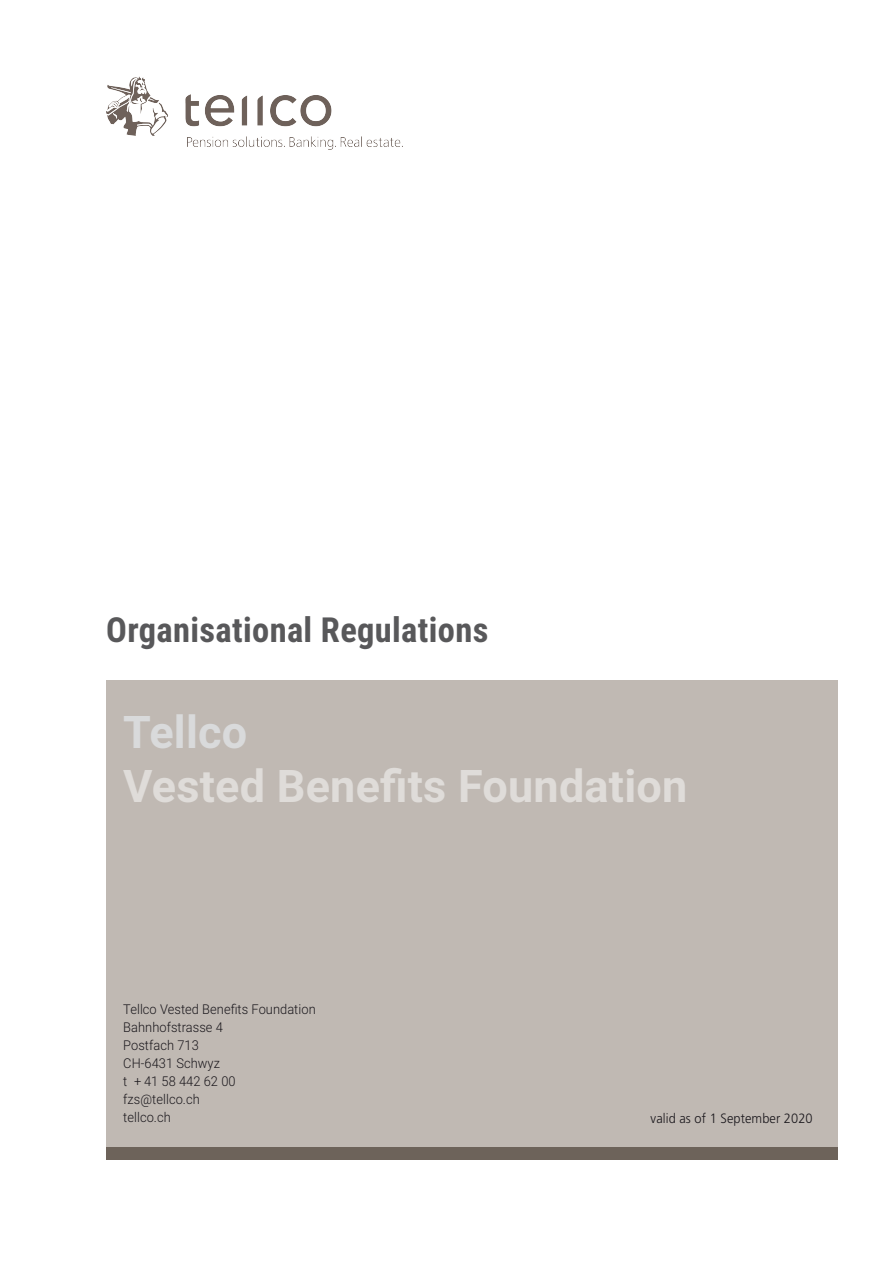
<style>
.page{position:relative;width:893px;height:1263px;background:#fff}
.page>*{position:absolute;margin:0;border:0;box-sizing:border-box;transform-origin:0 0}
.t1{font:700 45px "Roboto";letter-spacing:.005em;color:#dfdcd9}
.t2{font:700 45px "Roboto";letter-spacing:.005em;color:#d9dadb}
.t3{font:700 34.5px "Roboto Condensed";letter-spacing:.01em;color:#58585a}
.t4{font:300 13.5px/18px "Roboto";letter-spacing:.005em;color:#1a171c;scale:.95 1}
.t5{font:300 13.5px "Frutiger LT";letter-spacing:.005em;color:#1a171c;scale:.95 1}
</style>
<div class="page">
<div style="left:106px;top:1147px;width:732px;height:13px;background:#6d635a"></div>
<div style="left:106px;top:680px;width:732px;height:467px;background:#c0b9b3"></div>
<img style="left:106px;top:77px;width:297px;height:72px">
<h2 class="t3" style="left:106px;top:606px;width:384px">Organisational Regulations</h2>
<h1 class="t2" style="left:123px;top:701px;width:126px">Tellco</h1>
<h1 class="t1" style="left:123px;top:755px;width:566px">Vested Benefits Foundation</h1>
<p class="t4" style="left:123px;top:1000px;width:204px">Tellco Vested Benefits Foundation<br>Bahnhofstrasse 4<br>Postfach 713<br>CH-6431 Schwyz<br>t + 41 58 442 62 00<br>fzs@tellco.ch<br>tellco.ch</p>
<p class="t5" style="left:123px;top:1002px;width:107px">p nsionskasse pro</p>
<p class="t5" style="left:175px;top:1020px;width:46px">trasse 4</p>
<p class="t5" style="left:142px;top:1038px;width:58px">tfach 434</p>
<p class="t5" style="left:146px;top:1056px;width:42px">6431 S</p>
<p class="t5" style="left:206px;top:1074px;width:36px">50 00</p>
<p class="t5" style="left:123px;top:1092px;width:95px">pkpro@tellco.ch</p>
<p class="t5" style="left:123px;top:1110px;width:55px">pkpro.ch</p>
<p class="t5" style="left:651px;top:1111px;width:172px">valid as of 1 September 2020</p>
</div>
